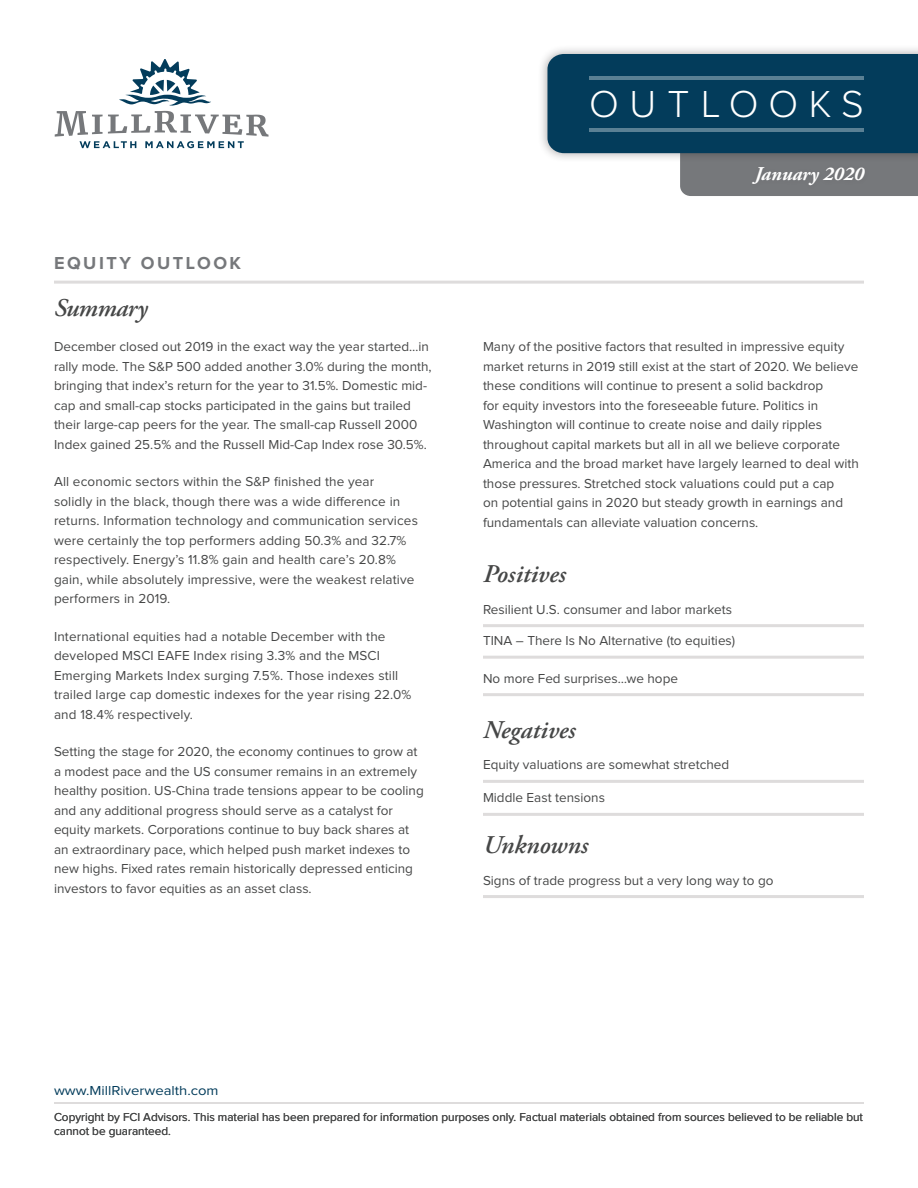
<style>
.page{position:relative;width:918px;height:1188px;background:#fff}
.page>*{position:absolute;margin:0;border:0;box-sizing:border-box;transform-origin:0 0}
.t1{font:300 39px "Proxima Nova";letter-spacing:.27em;color:#fff}
.bullets-square{font:italic 600 25.5px "Adobe Garamond Pro";color:#464747}
.palatino-main{font:italic 600 25.5px "Adobe Garamond Pro";color:#464747}
.bullets-square-2{font:italic 600 25.5px "Adobe Garamond Pro";letter-spacing:-.02em;color:#464747}
.t2{font:italic 700 19.5px "Adobe Garamond Pro";color:#fff}
.t3{font:700 18px "Proxima Nova";letter-spacing:.14em;color:#76787b}
.palatino-main-2{font:13.5px/19.5px "Proxima Nova";color:#464747}
.bullets-square-3{font:13.5px "Proxima Nova";color:#464747}
.t4{font:13.5px "Proxima Nova";color:#033c5b;scale:1.1 1}
.t5{font:12px/14.4px "Proxima Nova";color:#464747}
</style>
<div class="page">
<div style="left:538px;top:44px;width:380px;height:119px;background:#231f20;opacity:.38"></div>
<svg style="left:547px;top:54px;width:371px;height:142px"></svg>
<hr style="left:590px;top:76px;width:274px;height:4px;background:#5a8094">
<hr style="left:590px;top:128px;width:274px;height:4px;background:#5a8094">
<div style="left:747px;top:163px;width:122px;height:28px;background:#75777a"></div>
<hr style="left:483px;top:624px;width:381px;height:3px;background:#dedcdc">
<hr style="left:483px;top:656px;width:381px;height:3px;background:#dedcdc">
<hr style="left:483px;top:693px;width:381px;height:3px;background:#dedcdc">
<hr style="left:483px;top:780px;width:381px;height:3px;background:#dedcdc">
<hr style="left:483px;top:813px;width:381px;height:3px;background:#dedcdc">
<hr style="left:483px;top:895px;width:381px;height:3px;background:#dedcdc">
<hr style="left:54px;top:281px;width:810px;height:3px;background:#dedcdc">
<svg style="left:55px;top:59px;width:214px;height:89px"></svg>
<hr style="left:54px;top:1102px;width:810px;height:2px;background:#dedcdc">
<h1 class="t1" style="left:589px;top:86px;width:276px">OUTLOOKS</h1>
<p class="t3" style="left:54px;top:254px;width:189px">EQUITY OUTLOOK</p>
<p class="bullets-square-2" style="left:54px;top:293px;width:95px">Summary</p>
<p class="palatino-main-2" style="left:54px;top:338px;width:379px">December closed out 2019 in the exact way the year started…in rally mode. The S&amp;P 500 added another 3.0% during the month, bringing that index’s return for the year to 31.5%. Domestic mid&shy;cap and small-cap stocks participated in the gains but trailed their large-cap peers for the year. The small-cap Russell 2000<br>Index gained 25.5% and the Russell Mid-Cap Index rose 30.5%.</p>
<p class="palatino-main-2" style="left:54px;top:473px;width:365px">All economic sectors within the S&amp;P finished the year<br>solidly in the black, though there was a wide difference in returns. Information technology and communication services were certainly the top performers adding 50.3% and 32.7% respectively. Energy’s 11.8% gain and health care’s 20.8% gain, while absolutely impressive, were the weakest relative performers in 2019.</p>
<p class="palatino-main-2" style="left:54px;top:627px;width:359px">International equities had a notable December with the developed MSCI EAFE Index rising 3.3% and the MSCI Emerging Markets Index surging 7.5%. Those indexes still trailed large cap domestic indexes for the year rising 22.0% and 18.4% respectively.</p>
<p class="palatino-main-2" style="left:54px;top:743px;width:371px">Setting the stage for 2020, the economy continues to grow at a modest pace and the US consumer remains in an extremely healthy position. US-China trade tensions appear to be cooling and any additional progress should serve as a catalyst for equity markets. Corporations continue to buy back shares at an extraordinary pace, which helped push market indexes to new highs. Fixed rates remain historically depressed enticing investors to favor equities as an asset class.</p>
<h3 class="t2" style="left:755px;top:162px;width:111px">January 2020</h3>
<p class="palatino-main-2" style="left:483px;top:338px;width:377px">Many of the positive factors that resulted in impressive equity market returns in 2019 still exist at the start of 2020. We believe these conditions will continue to present a solid backdrop<br>for equity investors into the foreseeable future. Politics in Washington will continue to create noise and daily ripples throughout capital markets but all in all we believe corporate America and the broad market have largely learned to deal with those pressures. Stretched stock valuations could put a cap<br>on potential gains in 2020 but steady growth in earnings and fundamentals can alleviate valuation concerns.</p>
<p class="palatino-main" style="left:483px;top:559px;width:84px">Positives</p>
<p class="bullets-square-3" style="left:483px;top:603px;width:251px">Resilient U.S. consumer and labor markets</p>
<p class="bullets-square-3" style="left:483px;top:634px;width:254px">TINA – There Is No Alternative (to equities)</p>
<p class="bullets-square-3" style="left:483px;top:672px;width:197px">No more Fed surprises…we hope</p>
<p class="bullets-square" style="left:483px;top:715px;width:94px">Negatives</p>
<p class="bullets-square-3" style="left:483px;top:759px;width:248px">Equity valuations are somewhat stretched</p>
<p class="bullets-square-3" style="left:483px;top:792px;width:123px">Middle East tensions</p>
<p class="bullets-square" style="left:483px;top:830px;width:107px">Unknowns</p>
<p class="bullets-square-3" style="left:483px;top:874px;width:292px">Signs of trade progress but a very long way to go</p>
<p class="t4" style="left:54px;top:1084px;width:151px">www.MillRiverwealth.com</p>
<p class="t5" style="left:54px;top:1110px;width:811px">Copyright by FCI Advisors. This material has been prepared for information purposes only. Factual materials obtained from sources believed to be reliable but cannot be guaranteed.</p>
</div>
